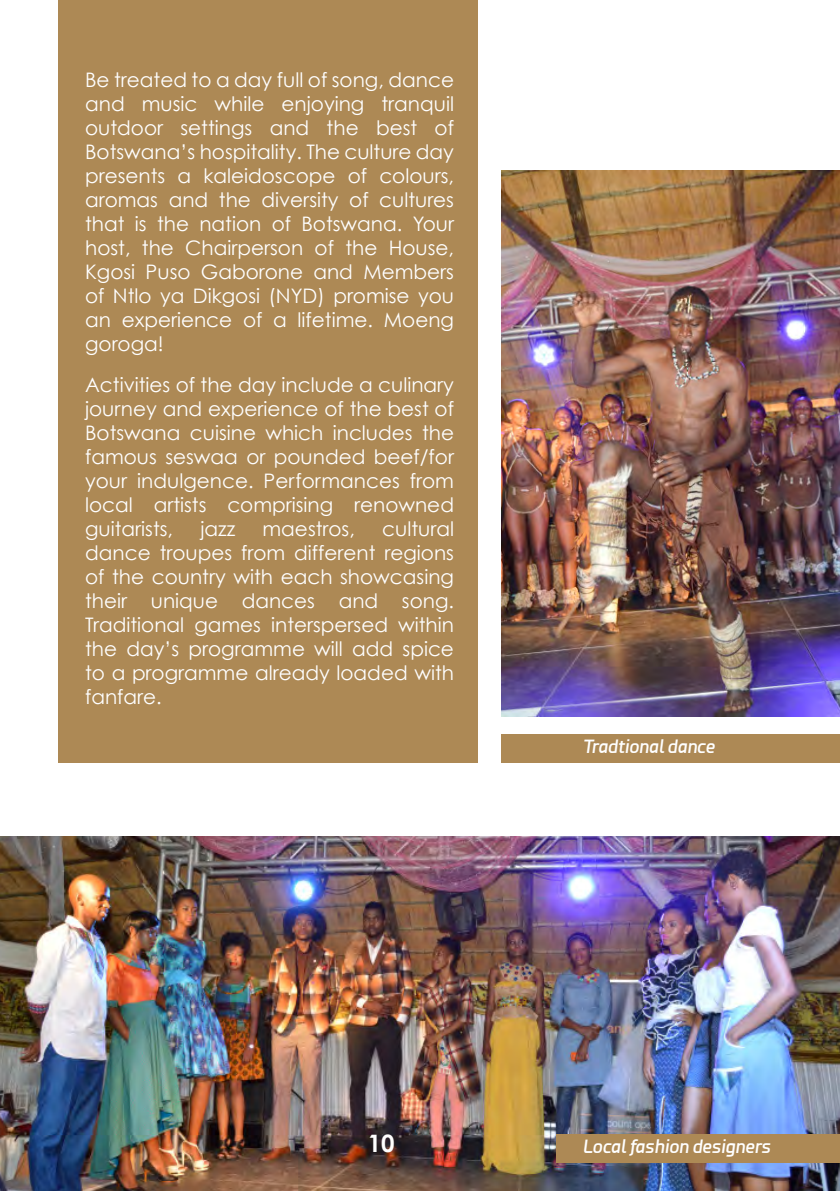
<style>
.page{position:relative;width:840px;height:1191px;background:#fff}
.page>*{position:absolute;margin:0;border:0;box-sizing:border-box;transform-origin:0 0}
.t1{font:700 24px "Century Gothic";color:#fff}
.t2{font:20px/24px "Century Gothic";color:#fff;text-align:justify}
.t3{font:italic 600 18px "Esphimere";color:#fff}
</style>
<div class="page">
<div style="left:58px;top:0;width:419px;height:762px;background:#ad8955"></div>
<img style="left:0;top:836px;width:839px;height:355px">
<img style="left:501px;top:170px;width:338px;height:547px">
<div style="left:501px;top:734px;width:338px;height:28px;background:#ad8955"></div>
<div style="left:556px;top:1134px;width:283px;height:28px;background:#ad8955"></div>
<p class="t2" style="left:85px;top:67px;width:370px">Be treated to a day full of song, dance and music while enjoying tranquil outdoor settings and the best of Botswana’s hospitality. The culture day presents a kaleidoscope of colours, aromas and the diversity of cultures that is the nation of Botswana. Your host, the Chairperson of the House, Kgosi Puso Gaborone and Members of Ntlo ya Dikgosi (NYD) promise you an experience of a lifetime. Moeng goroga!</p>
<p class="t2" style="left:85px;top:372px;width:370px">Activities of the day include a culinary journey and experience of the best of Botswana cuisine which includes the famous seswaa or pounded beef/for your indulgence. Performances from local artists comprising renowned guitarists,</p>
<p class="t2" style="left:200px;top:516px;width:36px">jazz</p>
<p class="t2" style="left:262px;top:516px;width:94px">maestros,</p>
<p class="t2" style="left:85px;top:516px;width:370px;text-indent:297px">cultural dance troupes from different regions of the country with each showcasing their unique dances and song.<br>Traditional games interspersed within the day’s programme will add spice to a programme already loaded with fanfare.</p>
<p class="t3" style="left:582px;top:735px;width:134px">Tradtional dance</p>
<p class="t1" style="left:367px;top:1128px;width:28px">10</p>
<p class="t3" style="left:582px;top:1135px;width:189px">Local fashion designers</p>
</div>
